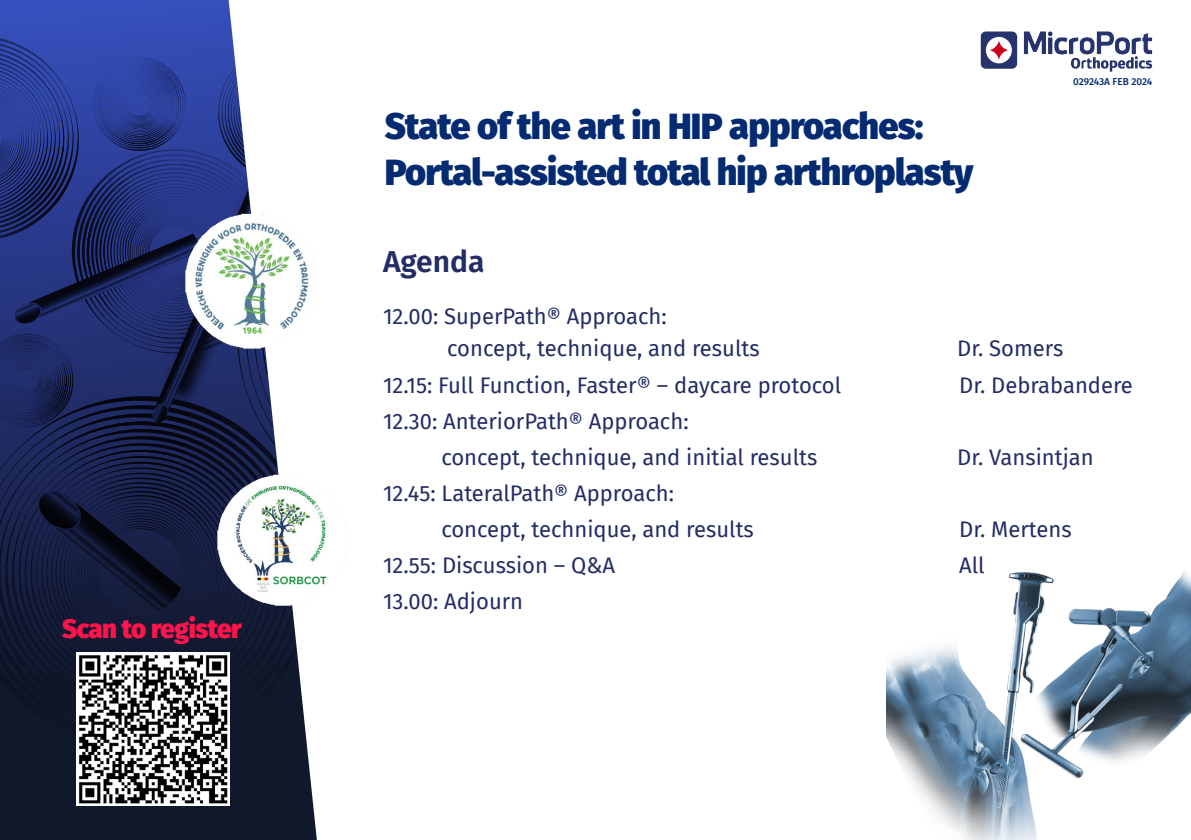
<style>
.page{position:relative;width:1191px;height:840px;background:#fff}
.page>*{position:absolute;margin:0;border:0;box-sizing:border-box;transform-origin:0 0}
.t1{font:900 36px "Fira Sans";letter-spacing:-.02em;color:#042a72}
.t2{font:600 30px "Fira Sans";color:#232c64}
.t3{font:900 26px "Fira Sans";letter-spacing:-.02em;color:#ff144b}
.t4{font:22px "Fira Sans";color:#232c64}
.t5{font:500 10px "Fira Sans";letter-spacing:-.01em;color:#042a72}
</style>
<div class="page">
<svg style="left:0;top:0;width:317px;height:839px"></svg>
<svg style="left:0;top:35px;width:309px;height:723px;background:#333e6d"></svg>
<img style="left:182px;top:211px;width:135px;height:140px">
<img style="left:202px;top:471px;width:126px;height:137px">
<img style="left:980px;top:31px;width:173px;height:41px">
<img style="left:886px;top:571px;width:305px;height:268px">
<img style="left:76px;top:652px;width:153px;height:153px">
<p class="t3" style="left:62px;top:605px;width:181px">Scan to register</p>
<p class="t1" style="left:385px;top:94px;width:540px">State of the art in HIP approaches:</p>
<p class="t1" style="left:385px;top:140px;width:590px">Portal-assisted total hip arthroplasty</p>
<p class="t5" style="left:1073px;top:74px;width:81px">029243A FEB 2024</p>
<p class="t2" style="left:383px;top:237px;width:103px">Agenda</p>
<p class="t4" style="left:383px;top:300px;width:285px">12.00: SuperPath® Approach:</p>
<p class="t4" style="left:447px;top:332px;width:314px">concept, technique, and results</p>
<p class="t4" style="left:957px;top:332px;width:108px">Dr. Somers</p>
<p class="t4" style="left:383px;top:368px;width:460px">12.15: Full Function, Faster® – daycare protocol</p>
<p class="t4" style="left:959px;top:368px;width:175px">Dr. Debrabandere</p>
<p class="t4" style="left:383px;top:404px;width:307px">12.30: AnteriorPath® Approach:</p>
<p class="t4" style="left:441px;top:440px;width:377px">concept, technique, and initial results</p>
<p class="t4" style="left:957px;top:440px;width:138px">Dr. Vansintjan</p>
<p class="t4" style="left:383px;top:476px;width:292px">12.45: LateralPath® Approach:</p>
<p class="t4" style="left:441px;top:512px;width:314px">concept, technique, and results</p>
<p class="t4" style="left:959px;top:512px;width:114px">Dr. Mertens</p>
<p class="t4" style="left:383px;top:548px;width:233px">12.55: Discussion – Q&amp;A</p>
<p class="t4" style="left:959px;top:548px;width:27px">All</p>
<p class="t4" style="left:383px;top:584px;width:142px">13.00: Adjourn</p>
</div>
